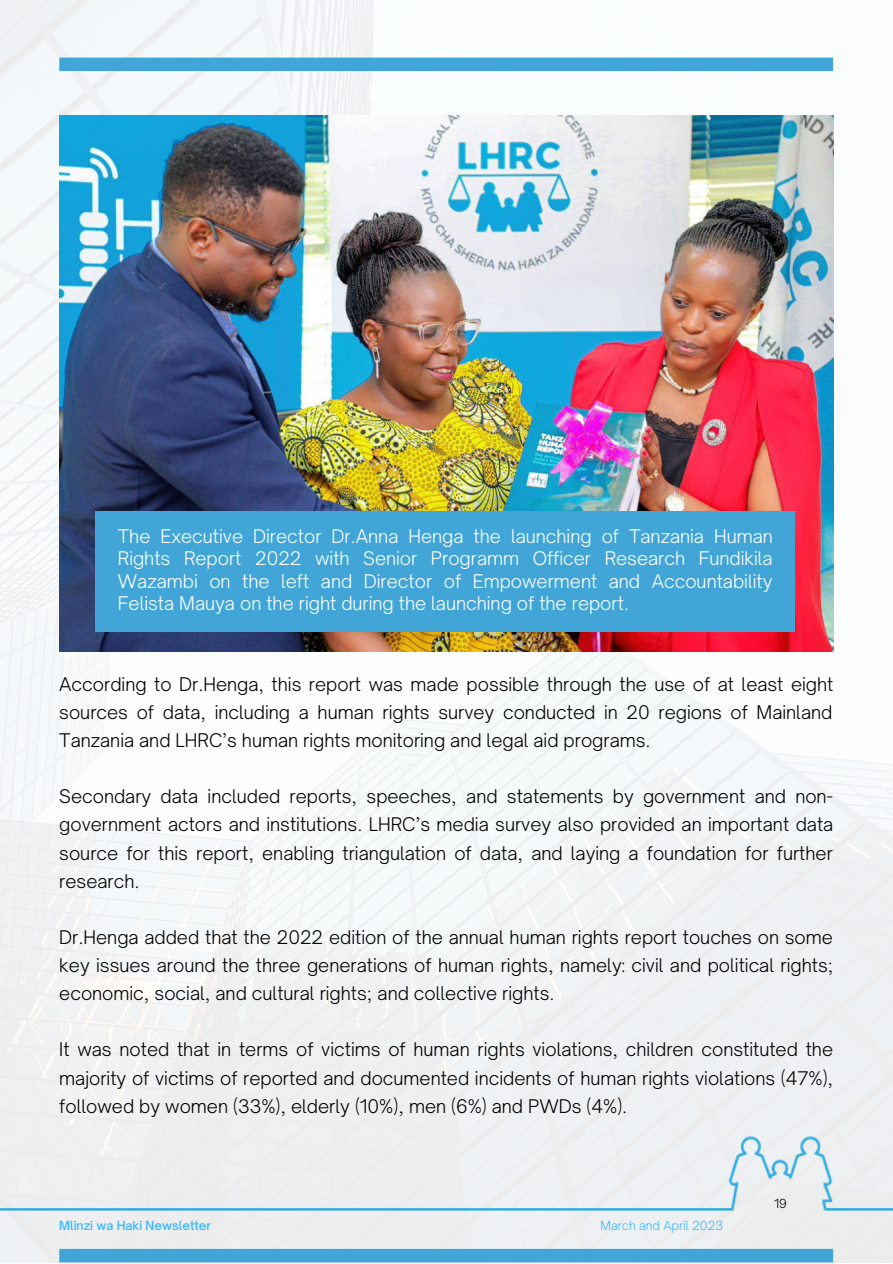
<style>
.page{position:relative;width:893px;height:1264px;background:#fff}
.page>*{position:absolute;margin:0;border:0;box-sizing:border-box;transform-origin:0 0}
.t1{font:300 18px/28px "Open Sauce One";color:#000;text-align:justify}
.t2{font:300 18px/22.5px "Open Sauce One";color:#fff;text-align:justify}
.t3{font:500 12px "Open Sauce One";color:#38b6ff}
.t4{font:300 12px "Open Sauce One";color:#38b6ff}
.t5{font:300 12px "Open Sauce One";color:#000}
</style>
<div class="page">
<img style="left:0;top:0;width:892px;height:1262px">
<div style="left:59px;top:58px;width:774px;height:13px;background:#41a6d7"></div>
<div style="left:59px;top:1248px;width:774px;height:14px;background:#41a6d7"></div>
<div style="left:0;top:1118px;width:892px;height:101px;background:#edeff0"></div>
<img style="left:59px;top:116px;width:774px;height:535px">
<div style="left:95px;top:511px;width:700px;height:120px;background:#41a6d7"></div>
<p class="t2" style="left:118px;top:524px;width:656px">The Executive Director Dr.Anna Henga the launching of Tanzania Human Rights Report 2022 with Senior Programm Officer Research Fundikila Wazambi on the left and Director of Empowerment and Accountability Felista Mauya on the right during the launching of the report.</p>
<p class="t1" style="left:59px;top:670px;width:775px">According to Dr.Henga, this report was made possible through the use of at least eight sources of data, including a human rights survey conducted in 20 regions of Mainland Tanzania and LHRC’s human rights monitoring and legal aid programs.</p>
<p class="t1" style="left:59px;top:782px;width:775px">Secondary data included reports, speeches, and statements by government and non&shy;government actors and institutions. LHRC’s media survey also provided an important data source for this report, enabling triangulation of data, and laying a foundation for further research.</p>
<p class="t1" style="left:59px;top:923px;width:775px">Dr.Henga added that the 2022 edition of the annual human rights report touches on some key issues around the three generations of human rights, namely: civil and political rights; economic, social, and cultural rights; and collective rights.</p>
<p class="t1" style="left:59px;top:1035px;width:775px">It was noted that in terms of victims of human rights violations, children constituted the majority of victims of reported and documented incidents of human rights violations (47%), followed by women (33%), elderly (10%), men (6%) and PWDs (4%).</p>
<p class="t3" style="left:59px;top:1217px;width:153px">Mlinzi wa Haki Newsletter</p>
<p class="t4" style="left:600px;top:1217px;width:124px">March and April 2023</p>
<p class="t5" style="left:774px;top:1195px;width:14px">19</p>
</div>
